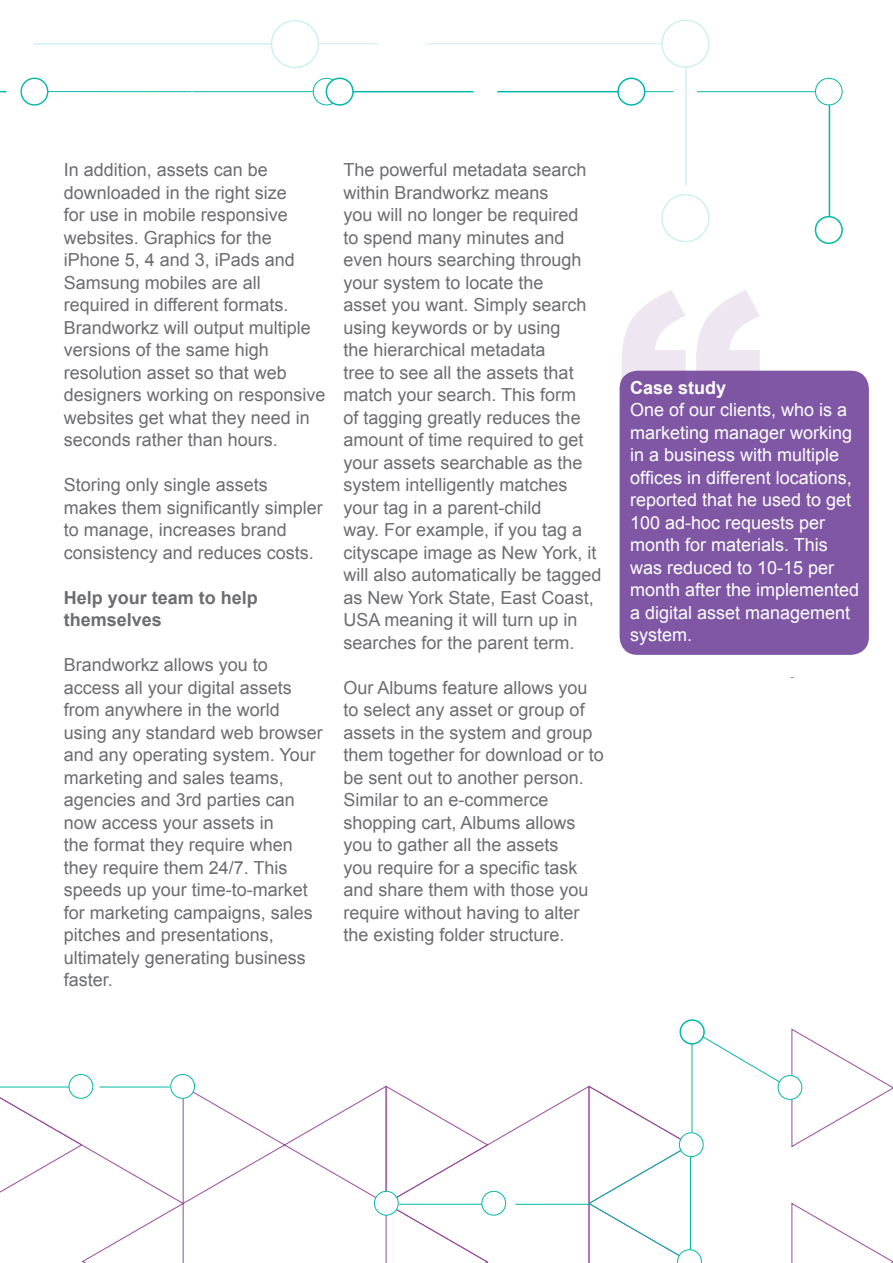
<style>
.page{position:relative;width:893px;height:1263px;background:#fff}
.page>*{position:absolute;margin:0;border:0;box-sizing:border-box;transform-origin:0 0}
.t1{font:900 300px "Arial";color:#7c4d9e}
.t2{font:18px/22.5px "Arial";color:#6c6d70}
.t3{font:18px/22.5px "Arial";color:#fff}
.t4{font:700 18px/22.5px "Arial";color:#6c6d70}
.t5{font:700 18px "Arial";color:#fff}
</style>
<div class="page">
<svg style="left:791px;top:1028px;width:102px;height:120px"></svg>
<div style="left:620px;top:371px;width:249px;height:284px;background:#7f57a4;border-radius:18px"></div>
<hr style="left:829px;top:103px;width:1px;height:120px;background:#03b8a7">
<hr style="left:697px;top:91px;width:120px;height:1px;background:#03b8a7">
<hr style="left:497px;top:91px;width:123px;height:1px;background:#03b8a7">
<hr style="left:618px;top:91px;width:55px;height:1px;background:#03b8a7">
<hr style="left:192px;top:91px;width:121px;height:1px;background:#03b8a7">
<hr style="left:353px;top:91px;width:121px;height:1px;background:#03b8a7">
<hr style="left:48px;top:91px;width:144px;height:1px;background:#03b8a7">
<svg style="left:791px;top:1202px;width:102px;height:61px"></svg>
<div style="left:20px;top:78px;width:28px;height:28px;border:1px solid #03b8a7;border-radius:50%"></div>
<div style="left:313px;top:78px;width:27px;height:27px;border:1px solid #03b8a7;border-radius:50%"></div>
<div style="left:326px;top:78px;width:27px;height:27px;background:#fff;border-radius:50%"></div>
<div style="left:326px;top:78px;width:28px;height:28px;border:2px solid #03b8a7;border-radius:50%"></div>
<div style="left:618px;top:78px;width:27px;height:27px;background:#fff;border-radius:50%"></div>
<div style="left:617px;top:78px;width:28px;height:28px;border:2px solid #03b8a7;border-radius:50%"></div>
<div style="left:815px;top:78px;width:27px;height:27px;border:1px solid #03b8a7;border-radius:50%"></div>
<div style="left:815px;top:217px;width:27px;height:26px;background:#fff;border-radius:50%"></div>
<div style="left:815px;top:216px;width:28px;height:28px;border:2px solid #03b8a7;border-radius:50%"></div>
<hr style="left:685px;top:66px;width:2px;height:119px;background:#03b8a7">
<hr style="left:426px;top:43px;width:236px;height:1px;background:#03b8a7">
<hr style="left:33px;top:43px;width:241px;height:2px;background:#03b8a7">
<hr style="left:270px;top:43px;width:109px;height:1px;background:#03b8a7">
<div style="left:661px;top:19px;width:49px;height:49px;border:2px solid #03b8a7;border-radius:50%"></div>
<div style="left:661px;top:194px;width:49px;height:48px;border:2px solid #03b8a7;border-radius:50%"></div>
<div style="left:271px;top:21px;width:47px;height:47px;background:#fff;border-radius:50%"></div>
<div style="left:271px;top:20px;width:48px;height:48px;border:2px solid #03b8a7;border-radius:50%"></div>
<div style="left:679px;top:1019px;width:26px;height:25px;border:2px solid #03b8a7;border-radius:50%"></div>
<svg style="left:0;top:1036px;width:784px;height:227px"></svg>
<div style="left:679px;top:1133px;width:24px;height:23px;background:#fff;border-radius:50%"></div>
<div style="left:679px;top:1132px;width:25px;height:25px;border:1px solid #03b8a7;border-radius:50%"></div>
<div style="left:778px;top:1075px;width:24px;height:24px;background:#fff;border-radius:50%"></div>
<div style="left:778px;top:1075px;width:24px;height:25px;border:1px solid #03b8a7;border-radius:50%"></div>
<p class="t2" style="left:64px;top:159px;width:263px">In addition, assets can be downloaded in the right size<br>for use in mobile responsive websites. Graphics for the iPhone 5, 4 and 3, iPads and<br>Samsung mobiles are all required in different formats.<br>Brandworkz will output multiple versions of the same high resolution asset so that web designers working on responsive websites get what they need in seconds rather than hours.</p>
<p class="t2" style="left:64px;top:474px;width:261px">Storing only single assets makes them significantly simpler to manage, increases brand consistency and reduces costs.</p>
<p class="t4" style="left:64px;top:587px;width:196px">Help your team to help themselves</p>
<p class="t2" style="left:64px;top:654px;width:261px">Brandworkz allows you to access all your digital assets from anywhere in the world using any standard web browser and any operating system. Your marketing and sales teams, agencies and 3rd parties can now access your assets in<br>the format they require when they require them 24/7. This speeds up your time-to-market for marketing campaigns, sales pitches and presentations, ultimately generating business faster.</p>
<p class="t2" style="left:343px;top:159px;width:260px">The powerful metadata search within Brandworkz means<br>you will no longer be required<br>to spend many minutes and even hours searching through your system to locate the<br>asset you want. Simply search using keywords or by using<br>the hierarchical metadata<br>tree to see all the assets that match your search. This form<br>of tagging greatly reduces the amount of time required to get your assets searchable as the system intelligently matches your tag in a parent-child<br>way. For example, if you tag a cityscape image as New York, it will also automatically be tagged as New York State, East Coast,<br>USA meaning it will turn up in searches for the parent term.</p>
<p class="t2" style="left:343px;top:676px;width:262px">Our Albums feature allows you to select any asset or group of assets in the system and group them together for download or to be sent out to another person.<br>Similar to an e-commerce shopping cart, Albums allows you to gather all the assets<br>you require for a specific task and share them with those you require without having to alter the existing folder structure.</p>
<h1 class="t1" style="left:614px;top:183px;width:151px">“</h1>
<p class="t5" style="left:630px;top:376px;width:98px">Case study</p>
<p class="t3" style="left:630px;top:399px;width:231px">One of our clients, who is a marketing manager working in a business with multiple offices in different locations, reported that he used to get<br>100 ad-hoc requests per month for materials. This was reduced to 10-15 per month after the implemented a digital asset management system.</p>
</div>
